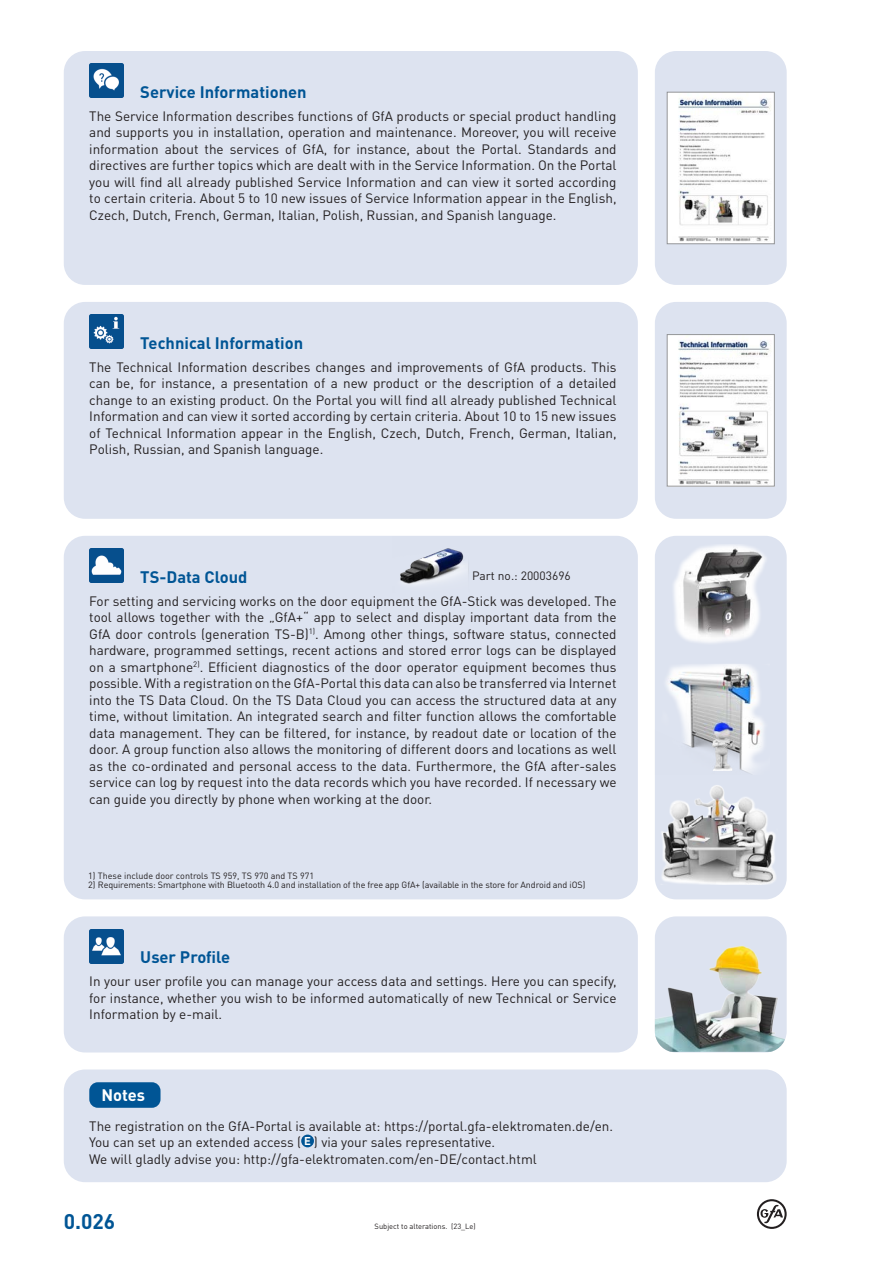
<style>
.page{position:relative;width:893px;height:1263px;background:#fff}
.page>*{position:absolute;margin:0;border:0;box-sizing:border-box;transform-origin:0 0}
.t1{font:700 21px "DIN Pro";color:#005595}
.t2{font:700 16.5px "DIN Pro";color:#005595}
.t3{font:700 16.5px "DIN Pro";color:#fff}
.t4{font:13.5px/16.5px "DIN Pro";color:#231f20;text-align:justify}
.t5{font:12px "DIN Pro";color:#231f20}
.t6{font:9px "DIN Pro";letter-spacing:-.01em;color:#231f20}
.t7{font:7.5px "DIN Pro";color:#231f20}
</style>
<div class="page">
<svg style="left:757px;top:1199px;width:30px;height:30px"></svg>
<div style="left:64px;top:1069px;width:723px;height:113px;background:#dde3f0;border-radius:21px"></div>
<div style="left:655px;top:916px;width:132px;height:136px;background:#dde3f0;border-radius:21px"></div>
<img style="left:655px;top:946px;width:132px;height:106px">
<div style="left:655px;top:536px;width:132px;height:363px;background:#dde3f0;border-radius:21px"></div>
<img style="left:673px;top:545px;width:93px;height:98px">
<img style="left:666px;top:664px;width:99px;height:90px">
<img style="left:661px;top:754px;width:115px;height:130px">
<div style="left:655px;top:51px;width:132px;height:234px;background:#dde3f0;border-radius:21px"></div>
<div style="left:64px;top:51px;width:574px;height:234px;background:#dde3f0;border-radius:21px"></div>
<div style="left:655px;top:302px;width:132px;height:217px;background:#dde3f0;border-radius:21px"></div>
<div style="left:64px;top:302px;width:574px;height:217px;background:#dde3f0;border-radius:21px"></div>
<div style="left:64px;top:916px;width:574px;height:136px;background:#dde3f0;border-radius:21px"></div>
<div style="left:64px;top:536px;width:574px;height:363px;background:#dde3f0;border-radius:21px"></div>
<img style="left:400px;top:548px;width:67px;height:37px">
<img style="left:89px;top:64px;width:34px;height:34px">
<img style="left:89px;top:315px;width:34px;height:34px">
<img style="left:89px;top:929px;width:34px;height:34px">
<img style="left:89px;top:549px;width:34px;height:34px">
<img style="left:669px;top:337px;width:103px;height:147px">
<img style="left:669px;top:94px;width:103px;height:148px">
<div style="left:667px;top:92px;width:107px;height:152px;border:1px solid #939598"></div>
<div style="left:89px;top:1082px;width:72px;height:26px;background:#005595;border-radius:9px"></div>
<div style="left:301px;top:1134px;width:13px;height:13px;background:#005595;border-radius:50%"></div>
<p class="t2" style="left:140px;top:81px;width:168px">Service Informationen</p>
<p class="t4" style="left:89px;top:107px;width:529px">The Service Information describes functions of GfA products or special product handling and supports you in installation, operation and maintenance. Moreover, you will receive information about the services of GfA, for instance, about the Portal. Standards and directives are further topics which are dealt with in the Service Information. On the Portal you will find all already published Service Information and can view it sorted according to certain criteria. About 5 to 10 new issues of Service Information appear in the English, Czech, Dutch, French, German, Italian, Polish, Russian, and Spanish language.</p>
<p class="t2" style="left:140px;top:331px;width:164px">Technical Information</p>
<p class="t4" style="left:89px;top:358px;width:529px">The Technical Information describes changes and improvements of GfA products. This can be, for instance, a presentation of a new product or the description of a detailed change to an existing product. On the Portal you will find all already published Technical Information and can view it sorted according by certain criteria. About 10 to 15 new issues of Technical Information appear in the English, Czech, Dutch, French, German, Italian, Polish, Russian, and Spanish language.</p>
<p class="t2" style="left:140px;top:565px;width:109px">TS-Data Cloud</p>
<p class="t5" style="left:472px;top:568px;width:100px">Part no.: 20003696</p>
<p class="t4" style="left:89px;top:592px;width:529px">For setting and servicing works on the door equipment the GfA-Stick was developed. The tool allows together with the „GfA+“ app to select and display important data from the GfA door controls (generation TS-B)<sup>1)</sup>. Among other things, software status, connected hardware, programmed settings, recent actions and stored error logs can be displayed on a smartphone<sup>2)</sup>. Efficient diagnostics of the door operator equipment becomes thus possible. With a registration on the GfA-Portal this data can also be transferred via Internet into the TS Data Cloud. On the TS Data Cloud you can access the structured data at any time, without limitation. An integrated search and filter function allows the comfortable data management. They can be filtered, for instance, by readout date or location of the door. A group function also allows the monitoring of different doors and locations as well as the co-ordinated and personal access to the data. Furthermore, the GfA after-sales service can log by request into the data records which you have recorded. If necessary we can guide you directly by phone when working at the door.</p>
<p class="t6" style="left:88px;top:869px;width:227px">1) These include door controls TS 959, TS 970 and TS 971</p>
<p class="t6" style="left:88px;top:878px;width:499px">2) Requirements: Smartphone with Bluetooth 4.0 and installation of the free app GfA+ (available in the store for Android and iOS)</p>
<p class="t2" style="left:140px;top:946px;width:91px">User Profile</p>
<p class="t4" style="left:89px;top:972px;width:529px">In your user profile you can manage your access data and settings. Here you can specify, for instance, whether you wish to be informed automatically of new Technical or Service Information by e-mail.</p>
<p class="t3" style="left:101px;top:1083px;width:45px">Notes</p>
<p class="t4" style="left:89px;top:1117px;width:525px;text-align:left">The registration on the GfA-Portal is available at: https://portal.gfa-elektromaten.de/en.<br>You can set up an extended access ( <sup>E</sup> ) via your sales representative.<br>We will gladly advise you: http://gfa-elektromaten.com/en-DE/contact.html</p>
<h1 class="t1" style="left:64px;top:1207px;width:53px">0.026</h1>
<p class="t7" style="left:375px;top:1221px;width:103px">Subject to alterations. (23_Le)</p>
</div>
